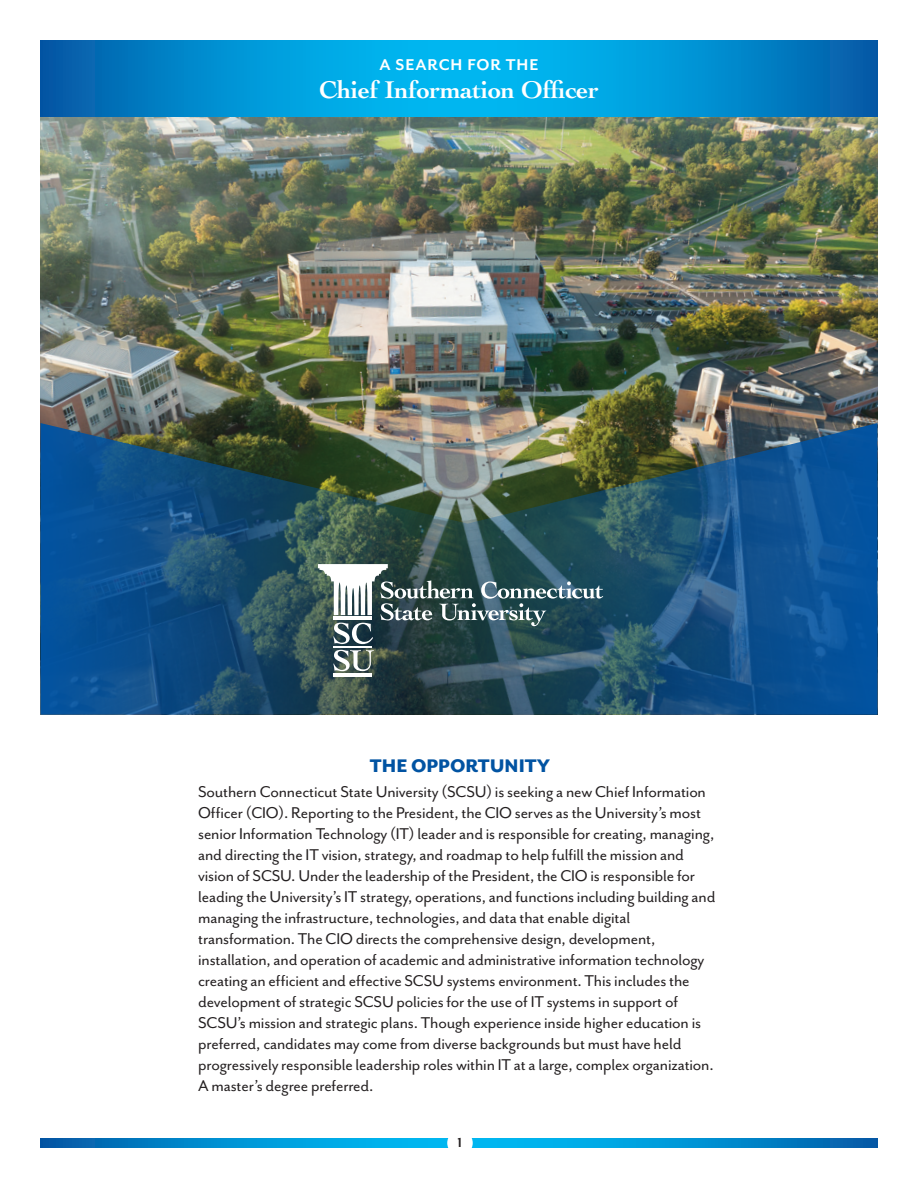
<style>
.page{position:relative;width:918px;height:1188px;background:#fff}
.page>*{position:absolute;margin:0;border:0;box-sizing:border-box;transform-origin:0 0}
.t1{font:700 25.5px "Cochin LT Std";letter-spacing:-.015em;color:#fff}
.t2{font:22.5px "Cochin LT Std";color:#fff}
.t3{font:800 21px "Mr Eaves San OT";color:#0153a2}
.t4{font:18px/21px "Mr Eaves San OT";letter-spacing:-.01em;color:#231f20}
.t5{font:700 18px "Mr Eaves San OT";letter-spacing:.05em;color:#fff}
.t6{font:700 15px "Mr Eaves San OT";color:#231f20}
</style>
<div class="page">
<svg style="left:40px;top:1138px;width:838px;height:9px;background:#0092d3"></svg>
<div style="left:447px;top:1130px;width:26px;height:26px;background:#fff;border-radius:50%"></div>
<img style="left:40px;top:117px;width:837px;height:306px">
<img style="left:40px;top:423px;width:837px;height:292px">
<svg style="left:318px;top:564px;width:285px;height:80px;background:#4e696e"></svg>
<svg style="left:333px;top:650px;width:41px;height:21px"></svg>
<hr style="left:334px;top:646px;width:38px;height:2px;background:#fff">
<hr style="left:334px;top:673px;width:38px;height:4px;background:#fff">
<svg style="left:40px;top:40px;width:838px;height:77px;background:#0093d4"></svg>
<p class="t2" style="left:429px;top:41px;width:6px">|</p>
<p class="t5" style="left:380px;top:59px;width:160px">A SEARCH FOR THE</p>
<p class="t1" style="left:319px;top:75px;width:281px">Chief Information Officer</p>
<p class="t3" style="left:370px;top:759px;width:182px">THE OPPORTUNITY</p>
<p class="t4" style="left:198px;top:783px;width:519px">Southern Connecticut State University (SCSU) is seeking a new Chief Information Officer (CIO). Reporting to the President, the CIO serves as the University’s most senior Information Technology (IT) leader and is responsible for creating, managing, and directing the IT vision, strategy, and roadmap to help fulfill the mission and vision of SCSU. Under the leadership of the President, the CIO is responsible for leading the University’s IT strategy, operations, and functions including building and managing the infrastructure, technologies, and data that enable digital transformation. The CIO directs the comprehensive design, development, installation, and operation of academic and administrative information technology creating an efficient and effective SCSU systems environment. This includes the development of strategic SCSU policies for the use of IT systems in support of SCSU’s mission and strategic plans. Though experience inside higher education is preferred, candidates may come from diverse backgrounds but must have held progressively responsible leadership roles within IT at a large, complex organization.<br>A master’s degree preferred.</p>
<p class="t6" style="left:458px;top:1138px;width:6px">1</p>
</div>
